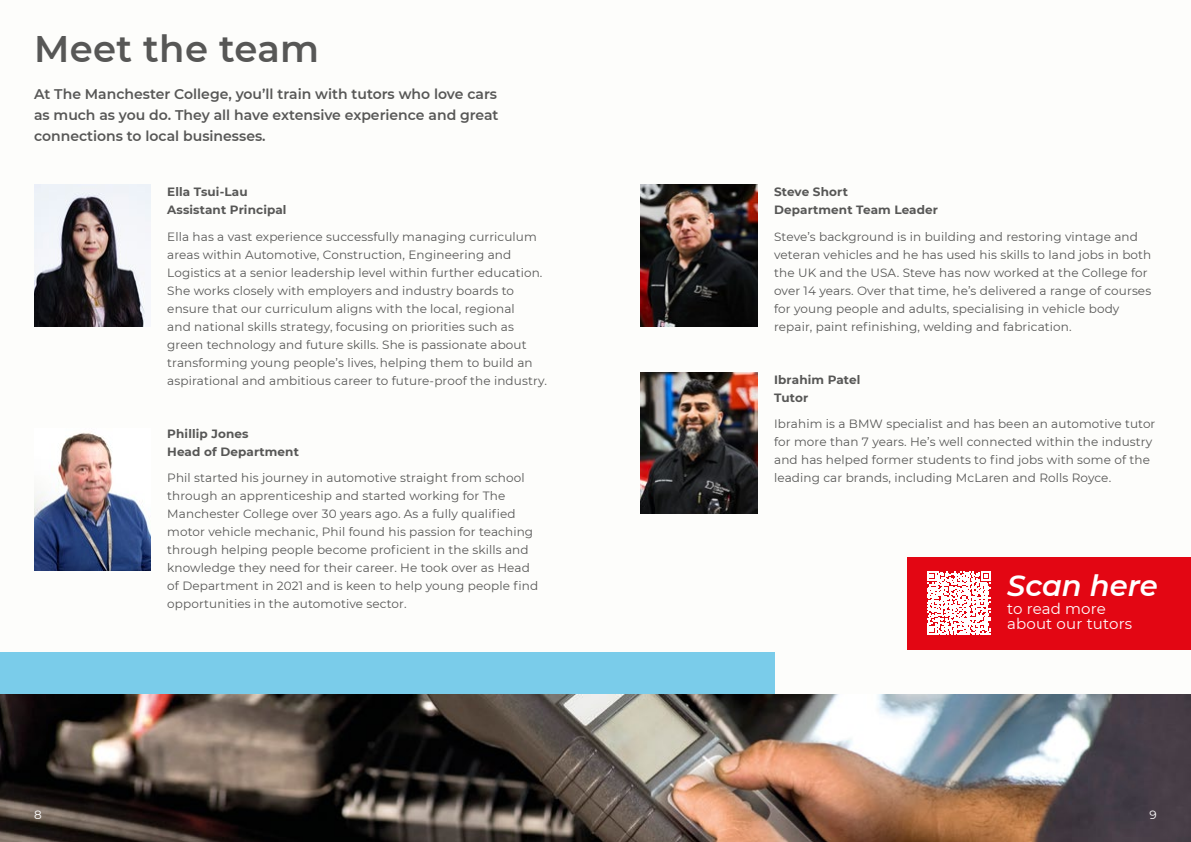
<style>
.page{position:relative;width:1191px;height:842px;background:#fff}
.page>*{position:absolute;margin:0;border:0;box-sizing:border-box;transform-origin:0 0}
.Page_Titles{font:600 37px "Montserrat";letter-spacing:.01em;color:#575756}
.Body_Copy{font:italic 600 29px "Montserrat";color:#fff}
.Body_Copy-2{font:15px/15px "Montserrat";letter-spacing:.01em;color:#fff}
.Body_1st_Para{font:600 14px/21px "Montserrat";color:#575756;text-align:justify}
.Indented_Body_Copy{font:12px/18px "Montserrat";letter-spacing:.01em;color:#575756}
.Indented_Body_Copy-2{font:700 12px/18px "Montserrat";letter-spacing:.01em;color:#575756}
.Page_Numbers_White{font:12px "Montserrat";color:#fff}
</style>
<div class="page">
<div style="left:0;top:0;width:595px;height:842px;background:#fdfdfb"></div>
<div style="left:595px;top:0;width:596px;height:842px;background:#fdfdfb"></div>
<div style="left:0;top:652px;width:774px;height:77px;background:#7accea"></div>
<img style="left:0;top:694px;width:1191px;height:148px">
<img style="left:34px;top:433px;width:116px;height:137px">
<img style="left:34px;top:184px;width:116px;height:142px">
<img style="left:641px;top:185px;width:116px;height:142px">
<img style="left:641px;top:372px;width:116px;height:142px">
<div style="left:907px;top:557px;width:284px;height:93px;background:#e30613"></div>
<svg style="left:927px;top:572px;width:63px;height:63px"></svg>
<p class="Page_Titles" style="left:34px;top:22px;width:287px">Meet the team</p>
<p class="Body_1st_Para" style="left:34px;top:83px;width:466px">At The Manchester College, you’ll train with tutors who love cars as much as you do. They all have extensive experience and great connections to local businesses.</p>
<p class="Indented_Body_Copy-2" style="left:167px;top:182px;width:121px">Ella Tsui-Lau<br>Assistant Principal</p>
<p class="Indented_Body_Copy" style="left:167px;top:227px;width:381px">Ella has a vast experience successfully managing curriculum areas within Automotive, Construction, Engineering and Logistics at a senior leadership level within further education.<br>She works closely with employers and industry boards to ensure that our curriculum aligns with the local, regional<br>and national skills strategy, focusing on priorities such as green technology and future skills. She is passionate about transforming young people’s lives, helping them to build an aspirational and ambitious career to future-proof the industry.</p>
<p class="Indented_Body_Copy-2" style="left:167px;top:424px;width:133px">Phillip Jones<br>Head of Department</p>
<p class="Indented_Body_Copy" style="left:167px;top:468px;width:372px">Phil started his journey in automotive straight from school through an apprenticeship and started working for The Manchester College over 30 years ago. As a fully qualified motor vehicle mechanic, Phil found his passion for teaching through helping people become proficient in the skills and knowledge they need for their career. He took over as Head of Department in 2021 and is keen to help young people find opportunities in the automotive sector.</p>
<p class="Indented_Body_Copy-2" style="left:774px;top:182px;width:165px">Steve Short<br>Department Team Leader</p>
<p class="Indented_Body_Copy" style="left:774px;top:227px;width:379px">Steve’s background is in building and restoring vintage and veteran vehicles and he has used his skills to land jobs in both the UK and the USA. Steve has now worked at the College for over 14 years. Over that time, he’s delivered a range of courses for young people and adults, specialising in vehicle body repair, paint refinishing, welding and fabrication.</p>
<p class="Indented_Body_Copy-2" style="left:774px;top:370px;width:88px">Ibrahim Patel<br>Tutor</p>
<p class="Indented_Body_Copy" style="left:774px;top:414px;width:383px">Ibrahim is a BMW specialist and has been an automotive tutor for more than 7 years. He’s well connected within the industry and has helped former students to find jobs with some of the leading car brands, including McLaren and Rolls Royce.</p>
<p class="Body_Copy" style="left:1007px;top:565px;width:152px">Scan here</p>
<p class="Body_Copy-2" style="left:1007px;top:601px;width:126px">to read more about our tutors</p>
<p class="Page_Numbers_White" style="left:34px;top:807px;width:9px">8</p>
<p class="Page_Numbers_White" style="left:1149px;top:807px;width:9px">9</p>
</div>
